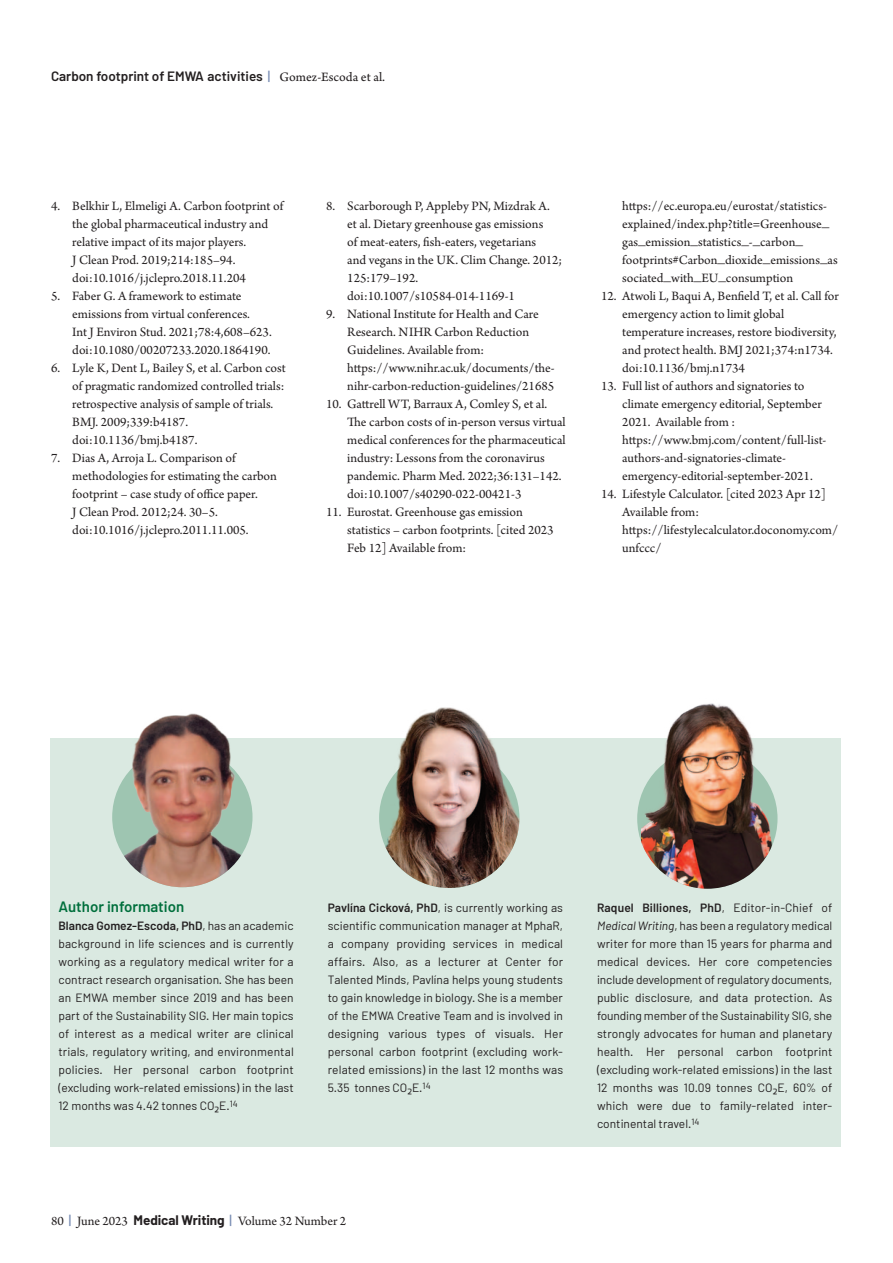
<style>
.page{position:relative;width:893px;height:1263px;background:#fff}
.page>*{position:absolute;margin:0;border:0;box-sizing:border-box;transform-origin:0 0}
.t1{font:600 15px "Barlow";color:#006f3c}
.t2{font:13.5px/18px "Arno Pro";color:#231f20}
.t3{font:600 13.5px "Barlow";color:#231f20}
.t4{font:12px/18px "Barlow";color:#231f20;text-align:justify}
.s1{font-weight:500;color:#7589b1}
.s2{font-family:"Arno Pro Sm Text";font-weight:400}
.s3{font-weight:600}
.s4{font-family:"Exo"}
.s5{font-style:italic}
.s6{font-family:"Barlow";font-weight:500;color:#7589b1}
.s7{font-family:"Barlow";font-weight:700}
</style>
<div class="page">
<div style="left:50px;top:738px;width:791px;height:408px;background:#dae9e1"></div>
<img style="left:112px;top:747px;width:140px;height:140px;border-radius:50%">
<img style="left:125px;top:713px;width:106px;height:118px">
<img style="left:379px;top:748px;width:140px;height:140px;border-radius:50%">
<img style="left:390px;top:707px;width:112px;height:125px">
<img style="left:642px;top:768px;width:135px;height:121px">
<img style="left:647px;top:703px;width:109px;height:130px">
<p class="t3" style="left:51px;top:67px;width:336px">Carbon footprint of EMWA activities <span class="s1">|</span> <span class="s2">Gomez-Escoda et al.</span></p>
<p class="t2" style="left:72px;top:198px;width:213px;text-indent:-21px">4. Belkhir L, Elmeligi A. Carbon footprint of the global pharmaceutical industry and relative impact of its major players.<br>J Clean Prod. 2019;214:185–94. doi:10.1016/j.jclepro.2018.11.204</p>
<p class="t2" style="left:72px;top:288px;width:201px;text-indent:-21px">5. Faber G. A framework to estimate emissions from virtual conferences.<br>Int J Environ Stud. 2021;78:4,608–623. doi:10.1080/00207233.2020.1864190.</p>
<p class="t2" style="left:72px;top:360px;width:215px;text-indent:-21px">6. Lyle K, Dent L, Bailey S, et al. Carbon cost of pragmatic randomized controlled trials: retrospective analysis of sample of trials.<br>BMJ. 2009;339:b4187. doi:10.1136/bmj.b4187.</p>
<p class="t2" style="left:72px;top:450px;width:206px;text-indent:-21px">7. Dias A, Arroja L. Comparison of methodologies for estimating the carbon footprint – case study of office paper.<br>J Clean Prod. 2012;24. 30–5. doi:10.1016/j.jclepro.2011.11.005.</p>
<p class="t2" style="left:347px;top:198px;width:216px;text-indent:-21px">8. Scarborough P, Appleby PN, Mizdrak A. et al. Dietary greenhouse gas emissions<br>of meat-eaters, fish-eaters, vegetarians<br>and vegans in the UK. Clim Change. 2012; 125:179–192. doi:10.1007/s10584-014-1169-1</p>
<p class="t2" style="left:347px;top:306px;width:209px;text-indent:-21px">9. National Institute for Health and Care Research. NIHR Carbon Reduction Guidelines. Available from: https://www.nihr.ac.uk/documents/the&shy;nihr-carbon-reduction-guidelines/21685</p>
<p class="t2" style="left:347px;top:396px;width:220px;text-indent:-21px">10. Gattrell WT, Barraux A, Comley S, et al.<br>The carbon costs of in-person versus virtual medical conferences for the pharmaceutical industry: Lessons from the coronavirus pandemic. Pharm Med. 2022;36:131–142. doi:10.1007/s40290-022-00421-3</p>
<p class="t2" style="left:347px;top:504px;width:208px;text-indent:-21px">11. Eurostat. Greenhouse gas emission statistics – carbon footprints. [cited 2023<br>Feb 12] Available from:</p>
<p class="t2" style="left:622px;top:198px;width:217px">https://ec.europa.eu/eurostat/statistics&shy;explained/index.php?title=Greenhouse_ gas_emission_statistics_-_carbon_ footprints#Carbon_dioxide_emissions_as sociated_with_EU_consumption</p>
<p class="t2" style="left:622px;top:288px;width:218px;text-indent:-21px">12. Atwoli L, Baqui A, Benfield T, et al. Call for emergency action to limit global temperature increases, restore biodiversity, and protect health. BMJ 2021;374:n1734. doi:10.1136/bmj.n1734</p>
<p class="t2" style="left:622px;top:378px;width:206px;text-indent:-21px">13. Full list of authors and signatories to climate emergency editorial, September 2021. Available from : https://www.bmj.com/content/full-list&shy;authors-and-signatories-climate&shy;emergency-editorial-september-2021.</p>
<p class="t2" style="left:622px;top:486px;width:217px;text-indent:-21px">14. Lifestyle Calculator. [cited 2023 Apr 12]<br>Available from: https://lifestylecalculator.doconomy.com/ unfccc/</p>
<p class="t1" style="left:58px;top:897px;width:127px">Author information</p>
<p class="t4" style="left:58px;top:916px;width:237px"><span class="s3">Blanca Gomez-Escoda, PhD</span>, has an academic background in life sciences and is currently working as a regulatory medical writer for a contract research organisation. She has been an EMWA member since 2019 and has been part of the Sustainability SIG. Her main topics of interest as a medical writer are clinical trials, regulatory writing, and environmental policies. Her personal carbon footprint (excluding work-related emissions) in the last 12 months was 4.42 tonnes CO<span class="s4">₂</span>E.<sup>14</sup></p>
<p class="t4" style="left:328px;top:898px;width:237px"><span class="s3">Pavlína Cicková, PhD</span>, is currently working as scientific communication manager at MphaR, a company providing services in medical affairs. Also, as a lecturer at Center for Talented Minds, Pavlína helps young students to gain knowledge in biology. She is a member of the EMWA Creative Team and is involved in designing various types of visuals. Her personal carbon footprint (excluding work&shy;related emissions) in the last 12 months was 5.35 tonnes CO<span class="s4">₂</span>E.<sup>14</sup></p>
<p class="t4" style="left:597px;top:898px;width:237px"><span class="s3">Raquel Billiones, PhD</span>, Editor-in-Chief of <span class="s5">Medical Writing</span>, has been a regulatory medical writer for more than 15 years for pharma and medical devices. Her core competencies include development of regulatory docu ments, public disclosure, and data protection. As founding member of the Sustainability SIG, she strongly advocates for human and planetary health. Her personal carbon footprint (excluding work-related emissions) in the last 12 months was 10.09 tonnes CO<span class="s4">₂</span>E, 60% of which were due to family-related inter - continental travel.<sup>14</sup></p>
<p class="t2" style="left:51px;top:1213px;width:297px">80 <span class="s6">|</span> June 2023 <span class="s7">Medical Writing</span> <span class="s6">|</span> Volume 32 Number 2</p>
</div>
